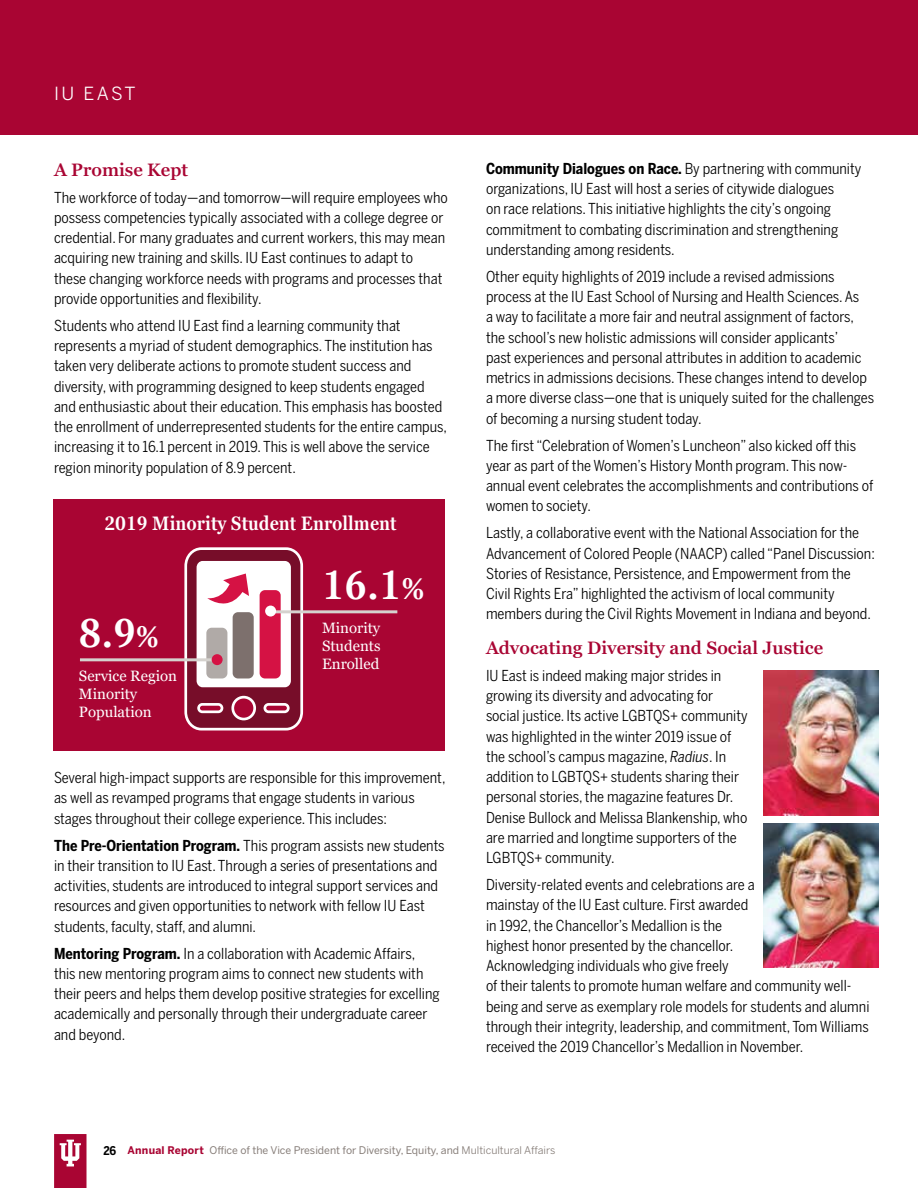
<style>
.page{position:relative;width:918px;height:1188px;background:#fff}
.page>*{position:absolute;margin:0;border:0;box-sizing:border-box;transform-origin:0 0}
.t1{font:600 condensed 40.5px "Georgia Pro";color:#fff}
.t2{font:600 condensed 19.5px "Georgia Pro";color:#fff}
.t3{font:600 18px "Georgia Pro";color:#a90533}
.t4{font:18px "Benton Sans";letter-spacing:.13em;color:#fff}
.t5{font:15px/20.2px "Benton Sans Cond";color:#000}
.t6{font:15px/18px "Georgia Pro";color:#fff;text-align:justify}
.t7{font:700 12px "Benton Sans Cond";color:#000}
.t8{font:10.5px "Benton Sans";color:#867d78}
.s1{font-size:30px}
.s2{font-weight:700}
.s3{font-style:italic}
.s4{font-weight:700;color:#a90533}
.s5{font-style:inherit}
</style>
<div class="page">
<svg style="left:54px;top:1134px;width:33px;height:54px"></svg>
<div style="left:0;top:0;width:918px;height:135px;background:#a90533"></div>
<div style="left:53px;top:499px;width:392px;height:252px;background:#a90533"></div>
<svg style="left:183px;top:547px;width:121px;height:184px"></svg>
<hr style="left:266px;top:610px;width:131px;height:3px;background:#d5d2ce">
<hr style="left:80px;top:658px;width:140px;height:3px;background:#d5d2ce">
<div style="left:212px;top:654px;width:11px;height:11px;background:#d51244;border-radius:50%"></div>
<div style="left:265px;top:606px;width:11px;height:11px;background:#fff;border-radius:50%"></div>
<img style="left:764px;top:671px;width:115px;height:145px">
<img style="left:764px;top:823px;width:115px;height:145px">
<p class="t4" style="left:54px;top:83px;width:83px">IU EAST</p>
<p class="t3" style="left:54px;top:159px;width:136px">A Promise Kept</p>
<p class="t5" style="left:54px;top:187px;width:395px">The workforce of today—and tomorrow—will require employees who possess competencies typically associated with a college degree or credential. For many graduates and current workers, this may mean acquiring new training and skills. IU East continues to adapt to these changing workforce needs with programs and processes that provide opportunities and flexibility.</p>
<p class="t5" style="left:54px;top:315px;width:395px">Students who attend IU East find a learning community that represents a myriad of student demographics. The institution has taken very deliberate actions to promote student success and diversity, with programming designed to keep students engaged and enthusiastic about their education. This emphasis has boosted the enrollment of underrepresented students for the entire campus, increasing it to 16.1 percent in 2019. This is well above the service region minority population of 8.9 percent.</p>
<h2 class="t2" style="left:104px;top:512px;width:294px">2019 Minority Student Enrollment</h2>
<h1 class="t1" style="left:79px;top:610px;width:82px">8.9<span class="s1">%</span></h1>
<p class="t6" style="left:79px;top:667px;width:100px;text-align:left">Service Region<br>Minority<br>Population</p>
<h1 class="t1" style="left:322px;top:562px;width:104px">16.1<span class="s1">%</span></h1>
<p class="t6" style="left:322px;top:619px;width:60px">Minority Students Enrolled</p>
<p class="t5" style="left:54px;top:767px;width:393px">Several high-impact supports are responsible for this improvement, as well as revamped programs that engage students in various stages throughout their college experience. This includes:</p>
<p class="t5" style="left:54px;top:835px;width:392px"><span class="s2">The Pre-Orientation Program.</span> This program assists new students in their transition to IU East. Through a series of presentations and activities, students are introduced to integral support services and resources and given opportunities to network with fellow IU East students, faculty, staff, and alumni.</p>
<p class="t5" style="left:54px;top:943px;width:387px"><span class="s2">Mentoring Program.</span> In a collaboration with Academic Affairs, this new mentoring program aims to connect new students with their peers and helps them develop positive strategies for excelling academically and personally through their undergraduate career and beyond.</p>
<p class="t5" style="left:486px;top:158px;width:377px"><span class="s2">Community Dialogues on Race.</span> By partnering with community organizations, IU East will host a series of citywide dialogues<br>on race relations. This initiative highlights the city’s ongoing commitment to combating discrimination and strengthening understanding among residents.</p>
<p class="t5" style="left:486px;top:266px;width:390px">Other equity highlights of 2019 include a revised admissions process at the IU East School of Nursing and Health Sciences. As<br>a way to facilitate a more fair and neutral assignment of factors, the school’s new holistic admissions will consider applicants’<br>past experiences and personal attributes in addition to academic metrics in admissions decisions. These changes intend to develop a more diverse class—one that is uniquely suited for the challenges of becoming a nursing student today.</p>
<p class="t5" style="left:486px;top:435px;width:389px">The first “Celebration of Women’s Luncheon” also kicked off this year as part of the Women’s History Month program. This now&shy;annual event celebrates the accomplishments and contributions of women to society.</p>
<p class="t5" style="left:486px;top:523px;width:390px">Lastly, a collaborative event with the National Association for the Advancement of Colored People (NAACP) called “Panel Discussion:<br>Stories of Resistance, Persistence, and Empowerment from the Civil Rights Era” highlighted the activism of local community members during the Civil Rights Movement in Indiana and beyond.</p>
<p class="t3" style="left:486px;top:637px;width:339px">Advocating Diversity and Social Justice</p>
<p class="t5" style="left:486px;top:665px;width:263px">IU East is indeed making major strides in growing its diversity and advocating for social justice. Its active LGBTQS+ community was highlighted in the winter 2019 issue of the school’s campus magazine, <span class="s3">Radius</span>. In addition to LGBTQS+ students sharing their personal stories, the magazine features Dr.<br>Denise Bullock and Melissa Blankenship, who are married and longtime supporters of the LGBTQS+ community.</p>
<p class="t5" style="left:486px;top:874px;width:385px">Diversity-related events and celebrations are a<br>mainstay of the IU East culture. First awarded<br>in 1992, the Chancellor’s Medallion is the<br>highest honor presented by the chancellor.<br>Acknowledging individuals who give freely<br>of their talents to promote human welfare and community well&shy;being and serve as exemplary role models for students and alumni through their integrity, leadership, and commitment, Tom Williams received the 2019 Chancellor’s Medallion in November.</p>
<p class="t7" style="left:103px;top:1144px;width:14px">26</p>
<p class="t8" style="left:128px;top:1144px;width:429px"><span class="s4">Annual Report</span> Office of the Vice President for Diversity, Equity, and <span class="s5">Multicultural Affairs</span></p>
</div>
